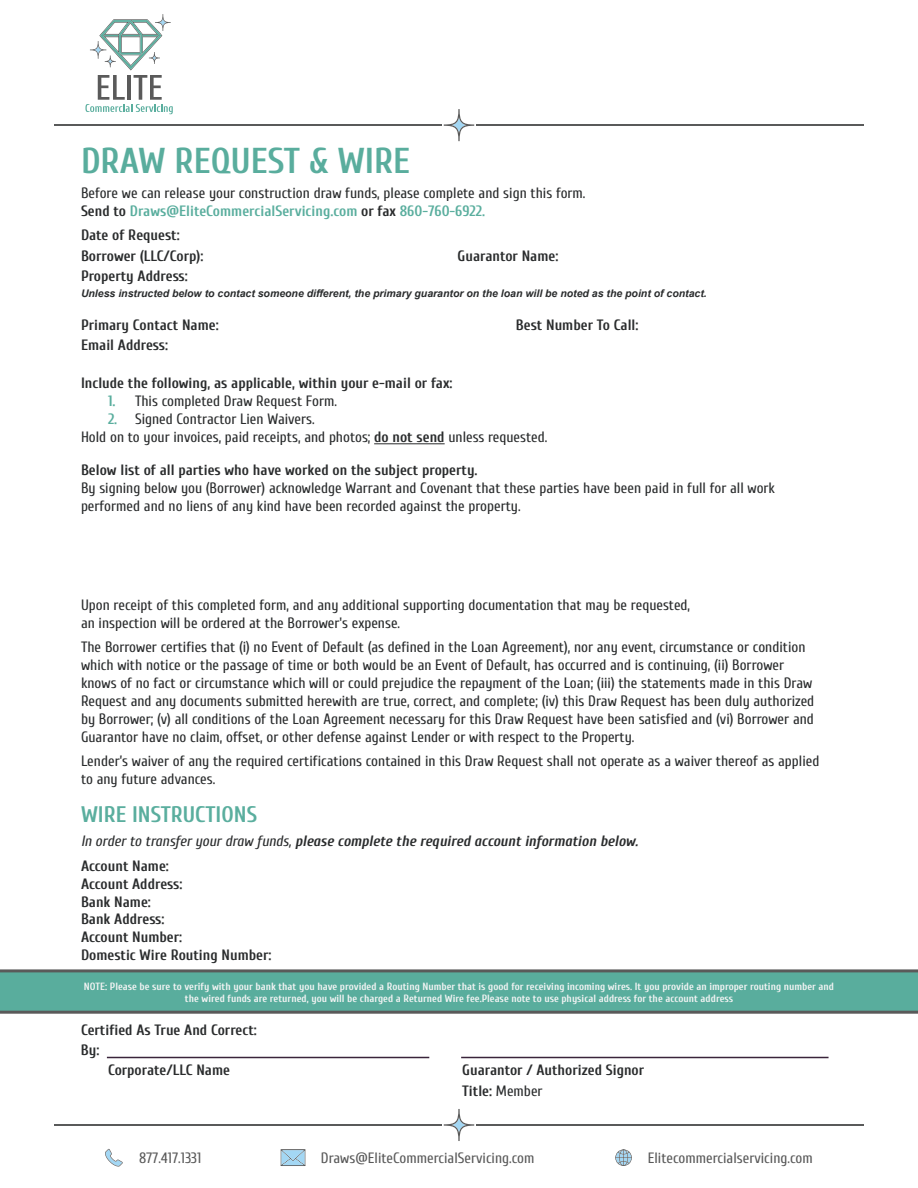
<style>
.page{position:relative;width:918px;height:1188px;background:#fff}
.page>*{position:absolute;margin:0;border:0;box-sizing:border-box;transform-origin:0 0}
.t1{font:700 36px "Cuprum";color:#59ad9d}
.t2{font:700 22.5px "Cuprum";color:#5aae9e}
.t3{font:15px/18px "Cuprum";color:#2a2c2d}
.t4{font:700 15px/20.7px "Cuprum";color:#2a2c2d}
.t5{font:italic 700 15px "Cuprum";color:#2a2c2d}
.t6{font:15px "Cuprum";color:#5a5a5a}
.t7{font:700 10.5px/12.6px "Cuprum";color:#f3f4f4;text-align:center}
.t8{font:italic 700 10.5px "Arial";color:#2a2c2d}
.s1{font-weight:700}
.s2{font-weight:700;color:#5aae9e}
.s3{font-weight:700;color:#59ad9d}
.s4{font-weight:400}
</style>
<div class="page">
<svg style="left:85px;top:14px;width:88px;height:100px"></svg>
<hr style="left:55px;top:124px;width:387px;height:2px;background:#595a5a">
<svg style="left:444px;top:109px;width:30px;height:32px"></svg>
<hr style="left:476px;top:124px;width:387px;height:2px;background:#595a5a">
<hr style="left:55px;top:1124px;width:387px;height:2px;background:#595a5a">
<svg style="left:444px;top:1109px;width:30px;height:32px"></svg>
<hr style="left:476px;top:1124px;width:387px;height:2px;background:#595a5a">
<svg style="left:105px;top:1149px;width:18px;height:18px"></svg>
<svg style="left:281px;top:1149px;width:24px;height:17px"></svg>
<svg style="left:615px;top:1149px;width:17px;height:17px"></svg>
<svg style="left:0;top:969px;width:918px;height:45px;background:#5ba395"></svg>
<hr style="left:374px;top:443px;width:71px;height:1px;background:#2a2c2d">
<hr style="left:107px;top:1057px;width:322px;height:1px;background:#3a243b">
<hr style="left:461px;top:1057px;width:368px;height:1px;background:#3a243b">
<h1 class="t1" style="left:81px;top:135px;width:331px">DRAW REQUEST &amp; WIRE</h1>
<p class="t3" style="left:81px;top:182px;width:506px">Before we can release your construction draw funds, please complete and sign this form.<br><span class="s1">Send to</span> <span class="s2">Draws@EliteCommercialServicing.com</span> <span class="s1">or fax</span> <span class="s2">860-760-6922.</span></p>
<p class="t4" style="left:81px;top:224px;width:100px">Date of Request:</p>
<p class="t4" style="left:81px;top:244px;width:124px">Borrower (LLC/Corp):</p>
<p class="t4" style="left:458px;top:244px;width:102px">Guarantor Name:</p>
<p class="t4" style="left:81px;top:264px;width:108px">Property Address:</p>
<p class="t8" style="left:81px;top:286px;width:627px">Unless instructed below to contact someone different, the primary guarantor on the loan will be noted as the point of contact.</p>
<p class="t4" style="left:81px;top:314px;width:139px">Primary Contact Name:</p>
<p class="t4" style="left:516px;top:314px;width:124px">Best Number To Call:</p>
<p class="t4" style="left:81px;top:333px;width:89px">Email Address:</p>
<p class="t4" style="left:81px;top:372px;width:373px">Include the following, as applicable, within your e-mail or fax:</p>
<p class="t3" style="left:108px;top:391px;width:230px"><span class="s3">1.</span> This completed Draw Request Form.</p>
<p class="t3" style="left:81px;top:409px;width:468px;text-indent:27px"><span class="s2">2.</span> Signed Contractor Lien Waivers.<br>Hold on to your invoices, paid receipts, and photos; <span class="s1">do not send</span> unless requested.</p>
<p class="t4" style="left:81px;top:458px;width:398px">Below list of all parties who have worked on the subject property.</p>
<p class="t3" style="left:81px;top:478px;width:696px">By signing below you (Borrower) acknowledge Warrant and Covenant that these parties have been paid in full for all work performed and no liens of any kind have been recorded against the property.</p>
<p class="t3" style="left:81px;top:594px;width:611px">Upon receipt of this completed form, and any additional supporting documentation that may be requested, an inspection will be ordered at the Borrower's expense.</p>
<p class="t3" style="left:81px;top:636px;width:735px">The Borrower certifies that (i) no Event of Default (as defined in the Loan Agreement), nor any event, circumstance or condition which with notice or the passage of time or both would be an Event of Default, has occurred and is continuing, (ii) Borrower knows of no fact or circumstance which will or could prejudice the repayment of the Loan; (iii) the statements made in this Draw Request and any documents submitted herewith are true, correct, and complete; (iv) this Draw Request has been duly authorized by Borrower; (v) all conditions of the Loan Agreement necessary for this Draw Request have been satisfied and (vi) Borrower and Guarantor have no claim, offset, or other defense against Lender or with respect to the Property.</p>
<p class="t3" style="left:81px;top:750px;width:740px">Lender’s waiver of any the required certifications contained in this Draw Request shall not operate as a waiver thereof as applied to any future advances.</p>
<h2 class="t2" style="left:81px;top:798px;width:178px">WIRE INSTRUCTIONS</h2>
<p class="t5" style="left:81px;top:830px;width:559px"><span class="s4">In order to transfer your draw funds,</span> please complete the required account information below.</p>
<p class="t4" style="left:81px;top:855px;width:89px">Account Name:</p>
<p class="t4" style="left:81px;top:890px;width:71px">Bank Name:</p>
<p class="t4" style="left:81px;top:872px;width:103px">Account Address:</p>
<p class="t4" style="left:81px;top:909px;width:103px;line-height:17.7px">Bank Address:<br>Account Number:</p>
<p class="t4" style="left:81px;top:943px;width:192px">Domestic Wire Routing Number:</p>
<p class="t7" style="left:84px;top:979px;width:752px">NOTE: Please be sure to verify with your bank that you have provided a Routing Number that is good for receiving incoming wires. It you provide an improper routing number and the wired funds are returned, you will be charged a Returned Wire fee.Please note to use physical address for the account address</p>
<p class="t4" style="left:81px;top:1018px;width:177px">Certified As True And Correct:</p>
<p class="t4" style="left:108px;top:1059px;width:124px">Corporate/LLC Name</p>
<p class="t4" style="left:462px;top:1059px;width:184px">Guarantor / Authorized Signor<br>Title: <span class="s4">Member</span></p>
<p class="t4" style="left:81px;top:1038px;width:20px">By:</p>
<p class="t6" style="left:139px;top:1147px;width:64px">877.417.1331</p>
<p class="t6" style="left:321px;top:1147px;width:215px">Draws@EliteCommercialServicing.com</p>
<p class="t6" style="left:648px;top:1147px;width:166px">Elitecommercialservicing.com</p>
</div>
